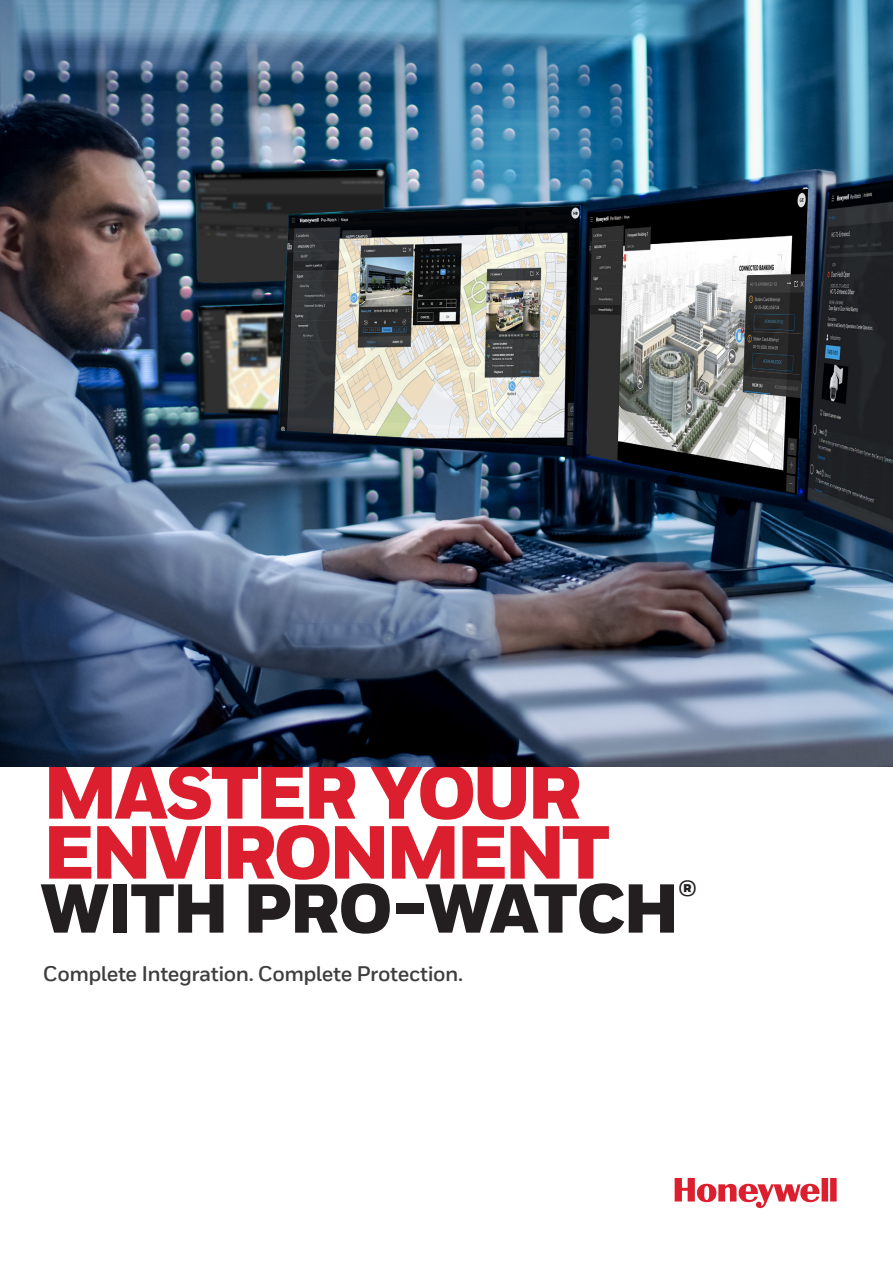
<style>
.page{position:relative;width:893px;height:1263px;background:#fff}
.page>*{position:absolute;margin:0;border:0;box-sizing:border-box;transform-origin:0 0}
._01_Cover__Heading_A{font:900 75px/60px "Honeywell Sans";letter-spacing:-.055em;color:#dc1f2e}
._01_Cover__Heading_A-2{font:900 69px "Honeywell Sans TT";letter-spacing:-.035em;color:#231f20}
._02_Cover__Subtitle{font:700 21px "Honeywell Sans TT";letter-spacing:-.025em;color:#3e3e3f}
</style>
<div class="page">
<svg style="left:675px;top:1178px;width:162px;height:30px"></svg>
<img style="left:0;top:0;width:893px;height:767px">
<p class="_01_Cover__Heading_A" style="left:43px;top:766px;width:569px">MASTER YOUR<br>ENVIRONMENT</p>
<p class="_01_Cover__Heading_A-2" style="left:40px;top:866px;width:659px">WITH PRO-WATCH<sup>®</sup></p>
<p class="_02_Cover__Subtitle" style="left:43px;top:961px;width:422px">Complete Integration. Complete Protection.</p>
</div>
